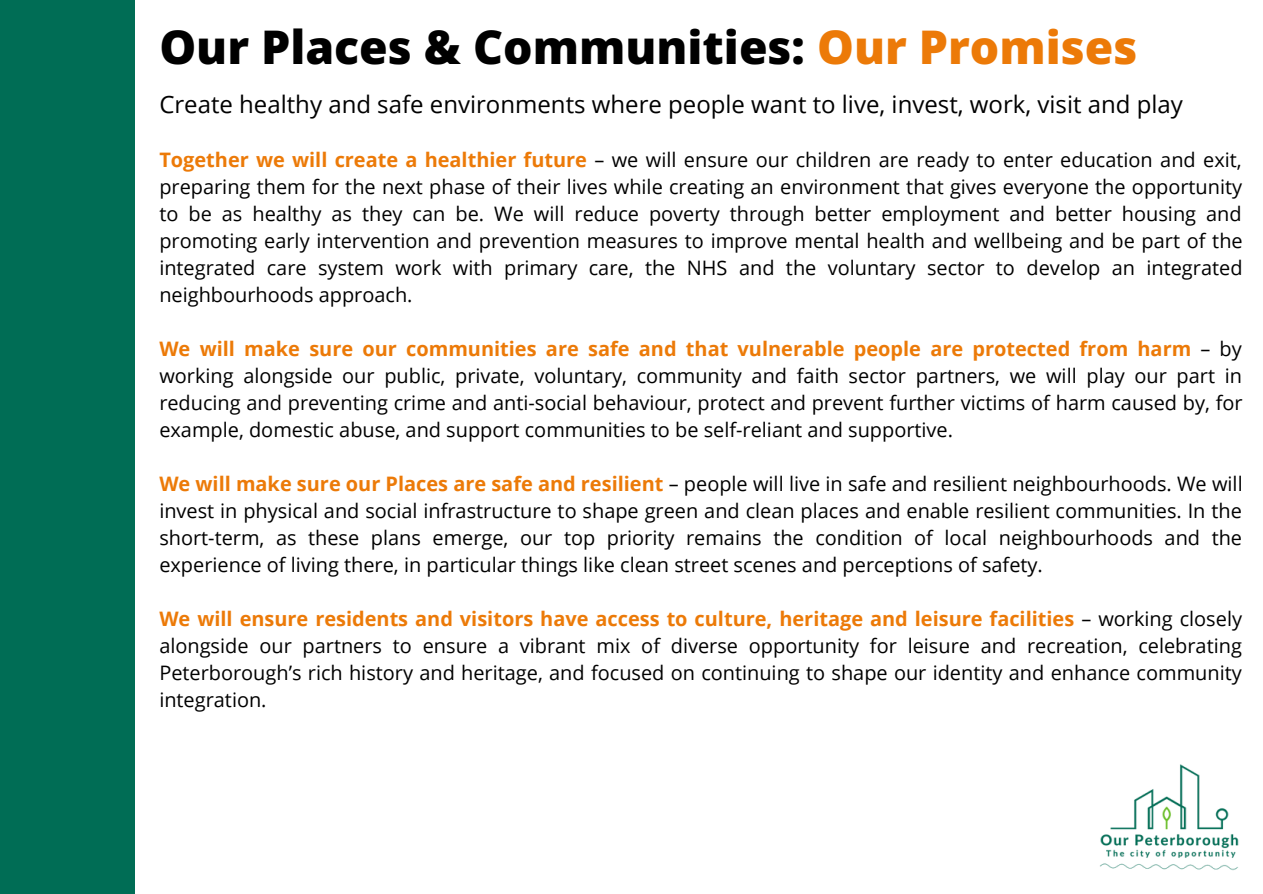
<style>
.page{position:relative;width:1263px;height:894px;background:#fff}
.page>*{position:absolute;margin:0;border:0;box-sizing:border-box;transform-origin:0 0}
.t1{font:800 46.35px "Open Sans";color:#000}
.t2{font:24px "Open Sans";color:#000}
.t3{font:19.95px/27px "Open Sans";color:#000;text-align:justify}
.t4{font:700 19.95px "Open Sans";color:#ec7a08}
.s1{color:#ec7a08}
.s2{font-weight:700;color:#ec7a08}
.s3{font-weight:400;color:#000}
</style>
<div class="page">
<div style="left:0;top:0;width:135px;height:893px;background:#006d55"></div>
<img style="left:1100px;top:764px;width:139px;height:107px">
<h1 class="t1" style="left:159px;top:15px;width:980px">Our Places &amp; Communities: <span class="s1">Our Promises</span></h1>
<p class="t2" style="left:159px;top:87px;width:1025px">Create healthy and safe environments where people want to live, invest, work, visit and play</p>
<p class="t3" style="left:159px;top:145px;width:1084px"><span class="s2">Together we will create a healthier future</span> – we will ensure our children are ready to enter education and exit,</p>
<p class="t3" style="left:159px;top:172px;width:1084px">preparing them for the next phase of their lives while creating an environment that gives everyone the opportunity</p>
<p class="t3" style="left:159px;top:199px;width:1085px">to be as healthy as they can be. We will reduce poverty through better employment and better housing and promoting early intervention and prevention measures to improve mental health and wellbeing and be part of the integrated care system work with primary care, the NHS and the voluntary sector to develop an integrated neighbourhoods approach.</p>
<p class="t3" style="left:159px;top:335px;width:1085px"><span class="s2">We will make sure our communities are safe and that vulnerable people are protected from harm</span> – by working alongside our public, private, voluntary, community and faith sector partners, we will play our part in reducing and preventing crime and anti-social behaviour, protect and prevent further victims of harm caused by, for example, domestic abuse, and support communities to be self-reliant and supportive.</p>
<p class="t3" style="left:159px;top:469px;width:1085px"><span class="s2">We will make sure our Places are safe and resilient</span> – people will live in safe and resilient neighbourhoods. We will invest in physical and social infrastructure to shape green and clean places and enable resilient communities. In the short-term, as these plans emerge, our top priority remains the condition of local neighbourhoods and the experience of living there, in particular things like clean street scenes and perceptions of safety.</p>
<p class="t4" style="left:159px;top:605px;width:1084px">We will ensure residents and visitors have access to culture, heritage and leisure facilities <span class="s3">– working closely</span></p>
<p class="t3" style="left:159px;top:632px;width:1084px">alongside our partners to ensure a vibrant mix of diverse opportunity for leisure and recreation, celebrating</p>
<p class="t3" style="left:159px;top:659px;width:1084px">Peterborough’s rich history and heritage, and focused on continuing to shape our identity and enhance community</p>
<p class="t3" style="left:159px;top:686px;width:109px">integration.</p>
</div>
